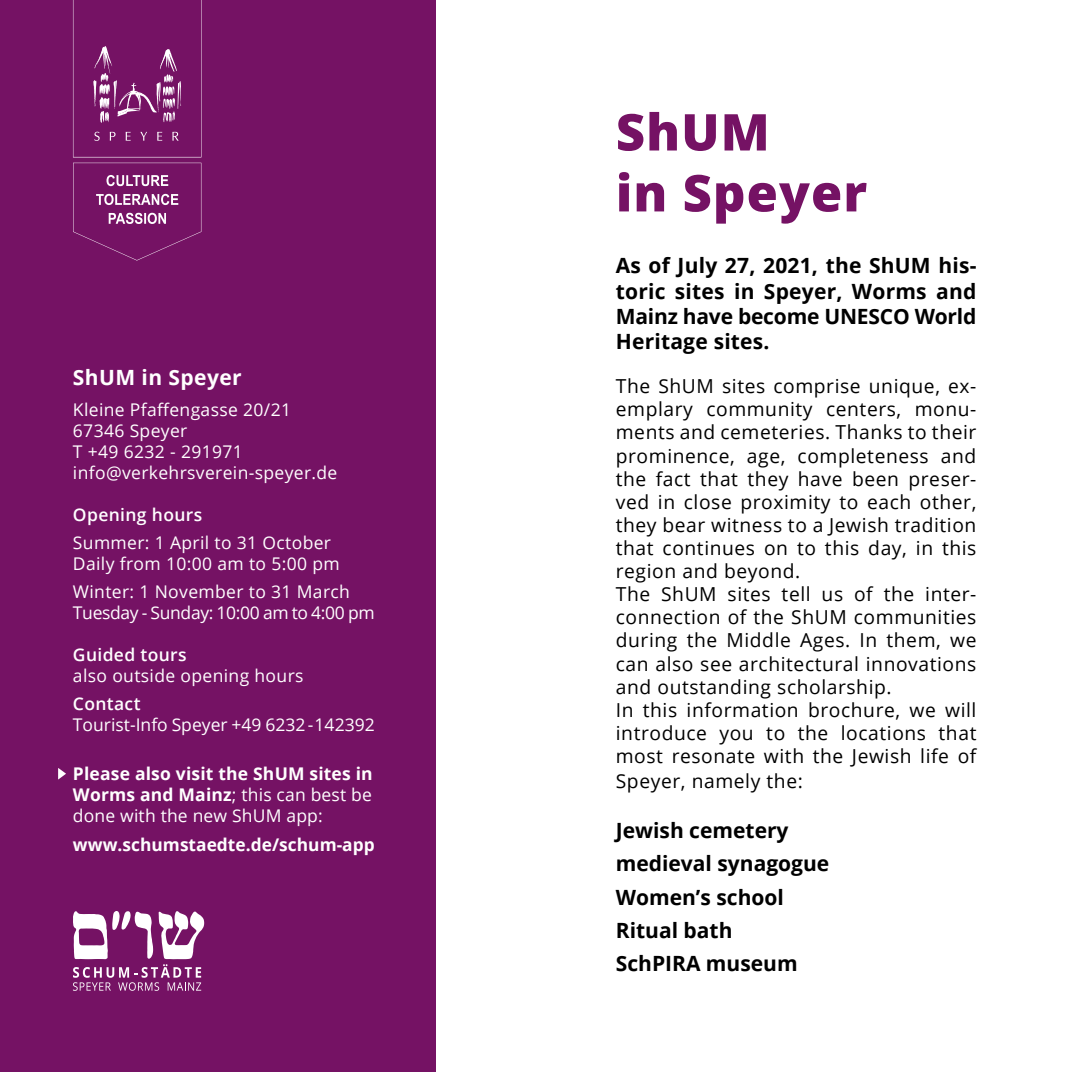
<style>
.page{position:relative;width:1072px;height:1072px;background:#fff}
.page>*{position:absolute;margin:0;border:0;box-sizing:border-box;transform-origin:0 0}
.t1{font:800 50.75px/60.9px "Open Sans";letter-spacing:.02em;color:#751264}
.t2{font:700 21px/33.2px "Open Sans";color:#000;text-align:justify}
.t3{font:700 21px "Open Sans";letter-spacing:.02em;color:#fff}
.t4{font:19.25px/23.1px "Open Sans";letter-spacing:.03em;color:#000}
.t5{font:17.5px/21px "Open Sans";letter-spacing:.02em;color:#fff}
.t6{font:700 17.5px/21px "Open Sans";letter-spacing:.01em;color:#fff;text-align:justify}
.t7{font:17.5px "Open Sans";color:#fff}
.t8{font:600 17.5px "Open Sans";letter-spacing:.02em;color:#fff}
.s1{font-weight:400}
</style>
<div class="page">
<div style="left:0;top:0;width:435px;height:1071px;background:#751264"></div>
<svg style="left:58px;top:768px;width:8px;height:11px"></svg>
<svg style="left:73px;top:0;width:128px;height:157px"></svg>
<svg style="left:73px;top:911px;width:131px;height:79px"></svg>
<svg style="left:73px;top:163px;width:128px;height:97px"></svg>
<p class="t3" style="left:73px;top:362px;width:170px">ShUM in Speyer</p>
<p class="t5" style="left:73px;top:399px;width:266px">Kleine Pfaffengasse 20/21<br>67346 Speyer<br>T +49 6232 - 291971 info@verkehrsverein-speyer.de</p>
<p class="t8" style="left:73px;top:503px;width:131px">Opening hours</p>
<p class="t5" style="left:73px;top:532px;width:268px">Summer: 1 April to 31 October<br>Daily from 10:00 am to 5:00 pm</p>
<p class="t5" style="left:73px;top:581px;width:303px">Winter: 1 November to 31 March<br>Tuesday - Sunday: 10:00 am to 4:00 pm</p>
<p class="t8" style="left:73px;top:643px;width:115px">Guided tours</p>
<p class="t5" style="left:73px;top:665px;width:232px">also outside opening hours</p>
<p class="t8" style="left:73px;top:692px;width:69px">Contact</p>
<p class="t7" style="left:73px;top:713px;width:303px">Tourist-Info Speyer +49 6232 -142392</p>
<p class="t6" style="left:73px;top:762px;width:301px">Please also visit the ShUM sites in Worms and Mainz<span class="s1">; this can best be done with the new ShUM app:</span></p>
<p class="t6" style="left:73px;top:833px;width:303px">www.schumstaedte.de/schum-app</p>
<h1 class="t1" style="left:616px;top:99px;width:253px">ShUM<br>in Speyer</h1>
<p class="t2" style="left:616px;top:253px;width:362px;line-height:25.2px">As of July 27, 2021, the ShUM his&shy;toric sites in Speyer, Worms and Mainz have become UNESCO World Heritage sites.</p>
<p class="t4" style="left:616px;top:374px;width:362px">The ShUM sites comprise unique, ex&shy;emplary community centers, monu&shy;ments and cemeteries. Thanks to their prominence, age, completeness and the fact that they have been preser&shy;ved in close proximity to each other, they bear witness to a Jewish tradition that continues on to this day, in this region and beyond.<br>The ShUM sites tell us of the inter&shy;connection of the ShUM communities during the Middle Ages. In them, we can also see architectural innovations and outstanding scholarship.<br>In this information brochure, we will introduce you to the locations that most resonate with the Jewish life of</p>
<p class="t4" style="left:616px;top:769px;width:188px">Speyer, namely the:</p>
<p class="t2" style="left:616px;top:813px;width:215px;text-align:left">Jewish cemetery medieval synagogue<br>Women’s school<br>Ritual bath<br>SchPIRA museum</p>
</div>
